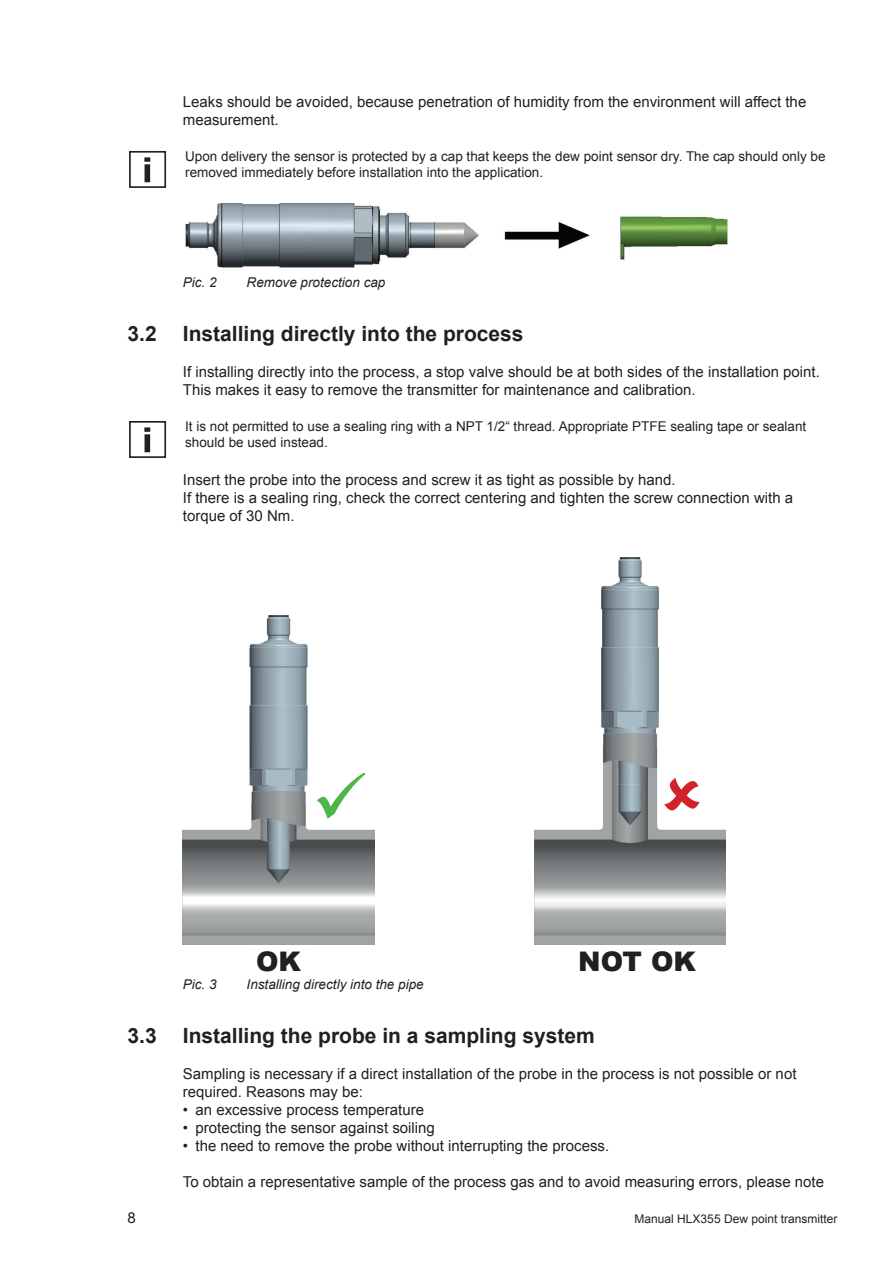
<style>
.page{position:relative;width:893px;height:1263px;background:#fff}
.page>*{position:absolute;margin:0;border:0;box-sizing:border-box;transform-origin:0 0}
.t1{font:900 27px "Arial";color:#231f20}
.t2{font:700 21px "Arial";color:#231f20}
.t3{font:15px/18px "Arial";color:#231f20}
.t4{font:13.5px/16.2px "Arial";color:#231f20}
.t5{font:italic 13.5px "Arial";color:#231f20}
.t6{font:12px "Arial";color:#231f20}
</style>
<div class="page">
<div style="left:129px;top:151px;width:37px;height:37px;border:2px solid #231f20"></div>
<svg style="left:144px;top:157px;width:6px;height:25px"></svg>
<img style="left:185px;top:202px;width:543px;height:66px">
<div style="left:129px;top:421px;width:37px;height:37px;border:2px solid #231f20"></div>
<svg style="left:144px;top:427px;width:6px;height:25px"></svg>
<img style="left:183px;top:615px;width:191px;height:329px">
<img style="left:534px;top:557px;width:191px;height:387px">
<svg style="left:664px;top:777px;width:35px;height:33px"></svg>
<svg style="left:317px;top:772px;width:48px;height:47px"></svg>
<p class="t3" style="left:183px;top:93px;width:625px">Leaks should be avoided, because penetration of humidity from the environment will affect the measurement.</p>
<p class="t4" style="left:185px;top:148px;width:642px">Upon delivery the sensor is protected by a cap that keeps the dew point sensor dry. The cap should only be removed immediately before installation into the application.</p>
<p class="t5" style="left:183px;top:274px;width:35px">Pic. 2</p>
<p class="t5" style="left:247px;top:274px;width:140px">Remove protection cap</p>
<h2 class="t2" style="left:128px;top:320px;width:398px">3.2 Installing directly into the process</h2>
<p class="t3" style="left:183px;top:363px;width:638px">If installing directly into the process, a stop valve should be at both sides of the installation point.<br>This makes it easy to remove the transmitter for maintenance and calibration.</p>
<p class="t4" style="left:185px;top:418px;width:623px">It is not permitted to use a sealing ring with a NPT 1/2“ thread. Appropriate PTFE sealing tape or sealant should be used instead.</p>
<p class="t3" style="left:183px;top:471px;width:612px">Insert the probe into the process and screw it as tight as possible by hand.<br>If there is a sealing ring, check the correct centering and tighten the screw connection with a torque of 30 Nm.</p>
<h1 class="t1" style="left:256px;top:942px;width:46px">OK</h1>
<h1 class="t1" style="left:578px;top:942px;width:119px">NOT OK</h1>
<p class="t5" style="left:183px;top:976px;width:35px">Pic. 3</p>
<p class="t5" style="left:247px;top:976px;width:179px">Installing directly into the pipe</p>
<h2 class="t2" style="left:128px;top:1022px;width:469px">3.3 Installing the probe in a sampling system</h2>
<p class="t3" style="left:183px;top:1065px;width:615px">Sampling is necessary if a direct installation of the probe in the process is not possible or not required. Reasons may be:</p>
<p class="t3" style="left:183px;top:1101px;width:243px">• an excessive process temperature</p>
<p class="t3" style="left:183px;top:1119px;width:254px">• protecting the sensor against soiling</p>
<p class="t3" style="left:183px;top:1137px;width:428px">• the need to remove the probe without interrupting the process.</p>
<p class="t3" style="left:183px;top:1173px;width:643px">To obtain a representative sample of the process gas and to avoid measuring errors, please note</p>
<p class="t3" style="left:128px;top:1209px;width:10px">8</p>
<p class="t6" style="left:635px;top:1211px;width:204px">Manual HLX355 Dew point transmitter</p>
</div>
